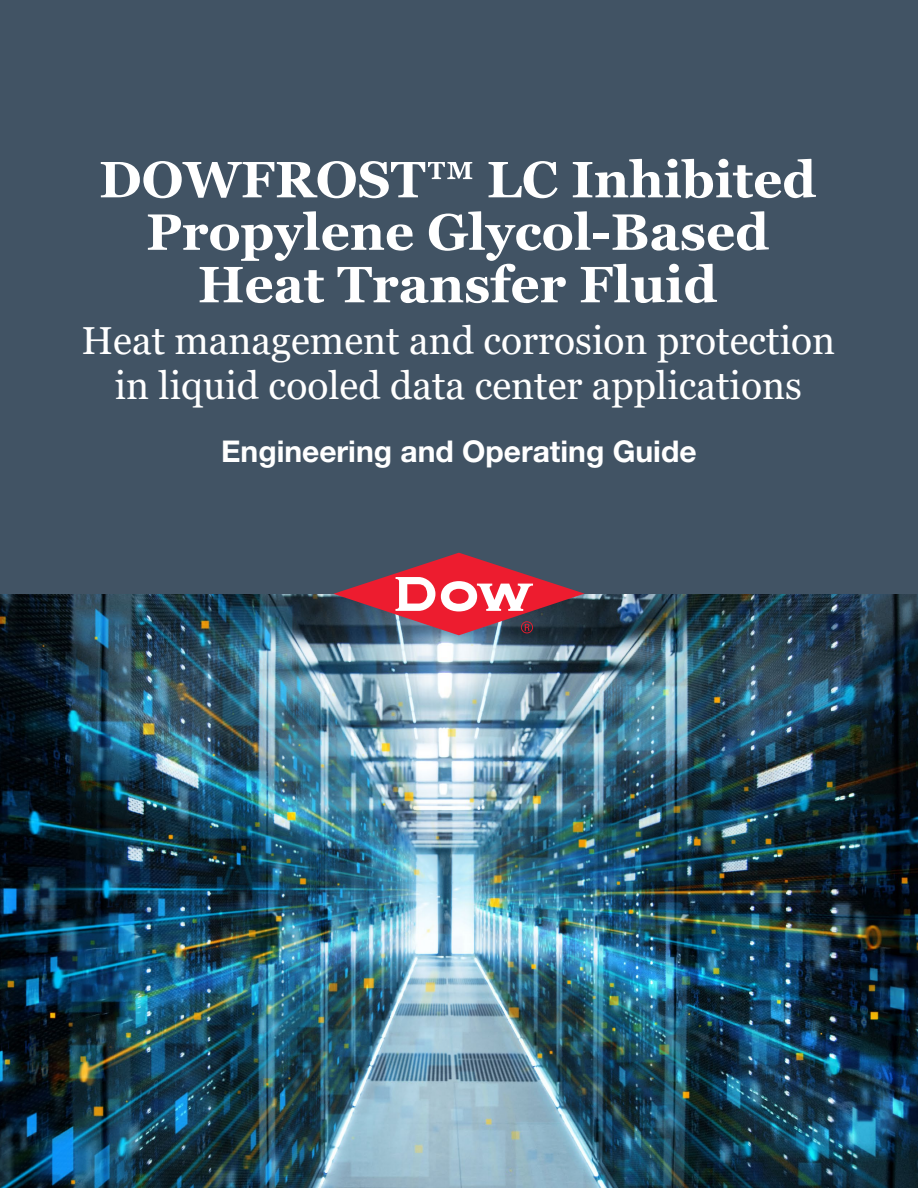
<style>
.page{position:relative;width:918px;height:1188px;background:#fff}
.page>*{position:absolute;margin:0;border:0;box-sizing:border-box;transform-origin:0 0}
.t1{font:700 51px/52.5px "Georgia";color:#fff;text-align:center}
.t2{font:39px/45px "Georgia";color:#fff;text-align:center}
.t3{font:700 30px "Helvetica Neue LT Std";color:#fff}
</style>
<div class="page">
<div style="left:0;top:0;width:918px;height:617px;background:#415364"></div>
<img style="left:0;top:594px;width:918px;height:594px">
<svg style="left:333px;top:553px;width:252px;height:82px"></svg>
<h1 class="t1" style="left:99px;top:154px;width:719px">DOWFROST™ LC Inhibited<br>Propylene Glycol-Based<br>Heat Transfer Fluid</h1>
<p class="t2" style="left:81px;top:319px;width:755px">Heat management and corrosion protection in liquid cooled data center applications</p>
<p class="t3" style="left:221px;top:433px;width:477px">Engineering and Operating Guide</p>
</div>
